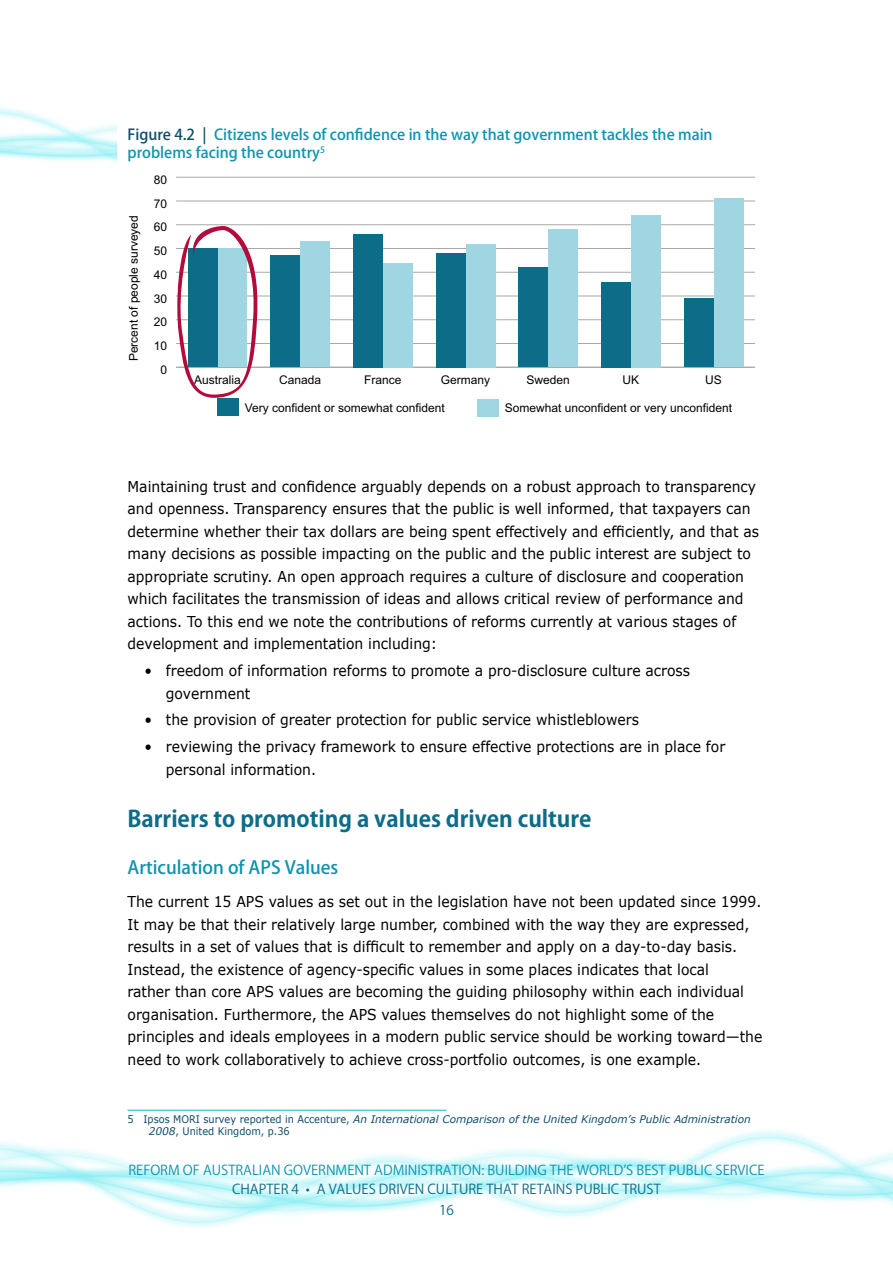
<style>
.page{position:relative;width:893px;height:1263px;background:#fff}
.page>*{position:absolute;margin:0;border:0;box-sizing:border-box;transform-origin:0 0}
.PMC_Heading_2{font:700 22.5px "Koz Go Pro";color:#0d6c88}
.PMC_Heading_3{font:500 18px "Koz Go Pro";color:#0d93af}
.PMC_body_text{font:15px/22.5px "Verdana";color:#000;scale:.93 1}
.PMC_body_bullet_1{font:15px/22.5px "Verdana";color:#000;scale:.93 1}
.PMC_figure_label{font:500 15px/18px "Koz Go Pro";color:#0d93af}
.t1{font:13.5px "Koz Go Pro";color:#0d93af}
.t2{font:13.5px "Koz Go Pro";color:#0d6c88}
.t3{font:12px "Arial";color:#000}
.PMC_footnote{font:italic 10.5px/12.6px "Verdana";color:#0d4e69}
.s1{color:#0d4e69}
.s2{font-style:normal}
</style>
<div class="page">
<hr style="left:128px;top:1110px;width:318px;height:1px;background:#0db8ca">
<hr style="left:176px;top:367px;width:579px;height:1px;background:#a6a8ab">
<hr style="left:176px;top:343px;width:579px;height:1px;background:#a6a8ab">
<hr style="left:176px;top:319px;width:579px;height:1px;background:#a6a8ab">
<hr style="left:176px;top:296px;width:579px;height:1px;background:#a6a8ab">
<hr style="left:176px;top:272px;width:579px;height:1px;background:#a6a8ab">
<hr style="left:176px;top:248px;width:579px;height:1px;background:#a6a8ab">
<hr style="left:176px;top:224px;width:579px;height:1px;background:#a6a8ab">
<hr style="left:176px;top:201px;width:579px;height:1px;background:#a6a8ab">
<hr style="left:176px;top:177px;width:579px;height:1px;background:#a6a8ab">
<div style="left:477px;top:400px;width:21px;height:17px;background:#9fd6e2"></div>
<div style="left:300px;top:241px;width:30px;height:126px;background:#9fd6e2"></div>
<div style="left:383px;top:263px;width:30px;height:104px;background:#9fd6e2"></div>
<div style="left:466px;top:244px;width:29px;height:123px;background:#9fd6e2"></div>
<div style="left:548px;top:229px;width:30px;height:138px;background:#9fd6e2"></div>
<div style="left:631px;top:215px;width:30px;height:152px;background:#9fd6e2"></div>
<div style="left:714px;top:199px;width:29px;height:168px;background:#9fd6e2"></div>
<div style="left:217px;top:398px;width:21px;height:17px;background:#0d6c88"></div>
<div style="left:270px;top:256px;width:30px;height:111px;background:#0d6c88"></div>
<div style="left:353px;top:234px;width:30px;height:133px;background:#0d6c88"></div>
<div style="left:436px;top:253px;width:29px;height:114px;background:#0d6c88"></div>
<div style="left:518px;top:267px;width:30px;height:100px;background:#0d6c88"></div>
<div style="left:601px;top:282px;width:30px;height:85px;background:#0d6c88"></div>
<div style="left:684px;top:298px;width:30px;height:69px;background:#0d6c88"></div>
<svg style="left:176px;top:226px;width:85px;height:172px"></svg>
<p class="PMC_figure_label" style="left:128px;top:126px;width:587px"><span class="s1">Figure 4.2 |</span> Citizens levels of confidence in the way that government tackles the main problems facing the country<sup>5</sup></p>
<p class="t3" style="left:154px;top:172px;width:15px">80</p>
<p class="t3" style="left:126px;top:361px;width:148px;rotate:-90deg">Percent of people surveyed</p>
<p class="t3" style="left:154px;top:196px;width:15px">70</p>
<p class="t3" style="left:154px;top:219px;width:15px">60</p>
<p class="t3" style="left:154px;top:243px;width:15px">50</p>
<p class="t3" style="left:154px;top:267px;width:15px">40</p>
<p class="t3" style="left:154px;top:291px;width:15px">30</p>
<p class="t3" style="left:154px;top:314px;width:15px">20</p>
<p class="t3" style="left:154px;top:338px;width:15px">10</p>
<p class="t3" style="left:160px;top:362px;width:8px">0</p>
<p class="t3" style="left:194px;top:371px;width:48px">Australia</p>
<p class="t3" style="left:279px;top:371px;width:44px">Canada</p>
<p class="t3" style="left:364px;top:371px;width:39px">France</p>
<p class="t3" style="left:441px;top:371px;width:51px">Germany</p>
<p class="t3" style="left:527px;top:371px;width:45px">Sweden</p>
<p class="t3" style="left:623px;top:371px;width:18px">UK</p>
<p class="t3" style="left:705px;top:371px;width:18px">US</p>
<p class="t3" style="left:245px;top:400px;width:202px">Very confident or somewhat confident</p>
<p class="t3" style="left:505px;top:400px;width:229px">Somewhat unconfident or very unconfident</p>
<p class="PMC_body_text" style="left:128px;top:475px;width:680px">Maintaining trust and confidence arguably depends on a robust approach to transparency and openness. Transparency ensures that the public is well informed, that taxpayers can determine whether their tax dollars are being spent effectively and efficiently, and that as many decisions as possible impacting on the public and the public interest are subject to appropriate scrutiny. An open approach requires a culture of disclosure and cooperation which facilitates the transmission of ideas and allows critical review of performance and actions. To this end we note the contributions of reforms currently at various stages of development and implementation including:</p>
<p class="PMC_body_bullet_1" style="left:166px;top:659px;width:565px;text-indent:-21px">• freedom of information reforms to promote a pro-disclosure culture across government</p>
<p class="PMC_body_bullet_1" style="left:145px;top:708px;width:533px">• the provision of greater protection for public service whistleblowers</p>
<p class="PMC_body_bullet_1" style="left:166px;top:735px;width:603px;text-indent:-21px">• reviewing the privacy framework to ensure effective protections are in place for personal information.</p>
<p class="PMC_Heading_2" style="left:128px;top:804px;width:466px">Barriers to promoting a values driven culture</p>
<p class="PMC_Heading_3" style="left:128px;top:856px;width:212px">Articulation of APS Values</p>
<p class="PMC_body_text" style="left:128px;top:890px;width:684px">The current 15 APS values as set out in the legislation have not been updated since 1999.<br>It may be that their relatively large number, combined with the way they are expressed, results in a set of values that is difficult to remember and apply on a day‑to-day basis.<br>Instead, the existence of agency-specific values in some places indicates that local<br>rather than core APS values are becoming the guiding philosophy within each individual organisation. Furthermore, the APS values themselves do not highlight some of the principles and ideals employees in a modern public service should be working toward—the need to work collaboratively to achieve cross-portfolio outcomes, is one example.</p>
<p class="PMC_footnote" style="left:149px;top:1112px;width:603px;text-indent:-21px"><span class="s2">5 Ipsos MORI survey reported in Accenture,</span> An International Comparison of the United Kingdom’s Public Administration<br>2008<span class="s2">, United Kingdom, p.36</span></p>
<p class="t1" style="left:128px;top:1161px;width:637px">REFORM OF AUSTRALIAN GOVERNMENT ADMINISTRATION: BUILDING THE WORLD’S BEST PUBLIC SERVICE</p>
<p class="t2" style="left:232px;top:1180px;width:430px">CHAPTER 4 • A VALUES DRIVEN CULTURE THAT RETAINS PUBLIC TRUST</p>
<p class="t2" style="left:439px;top:1202px;width:16px">16</p>
</div>
